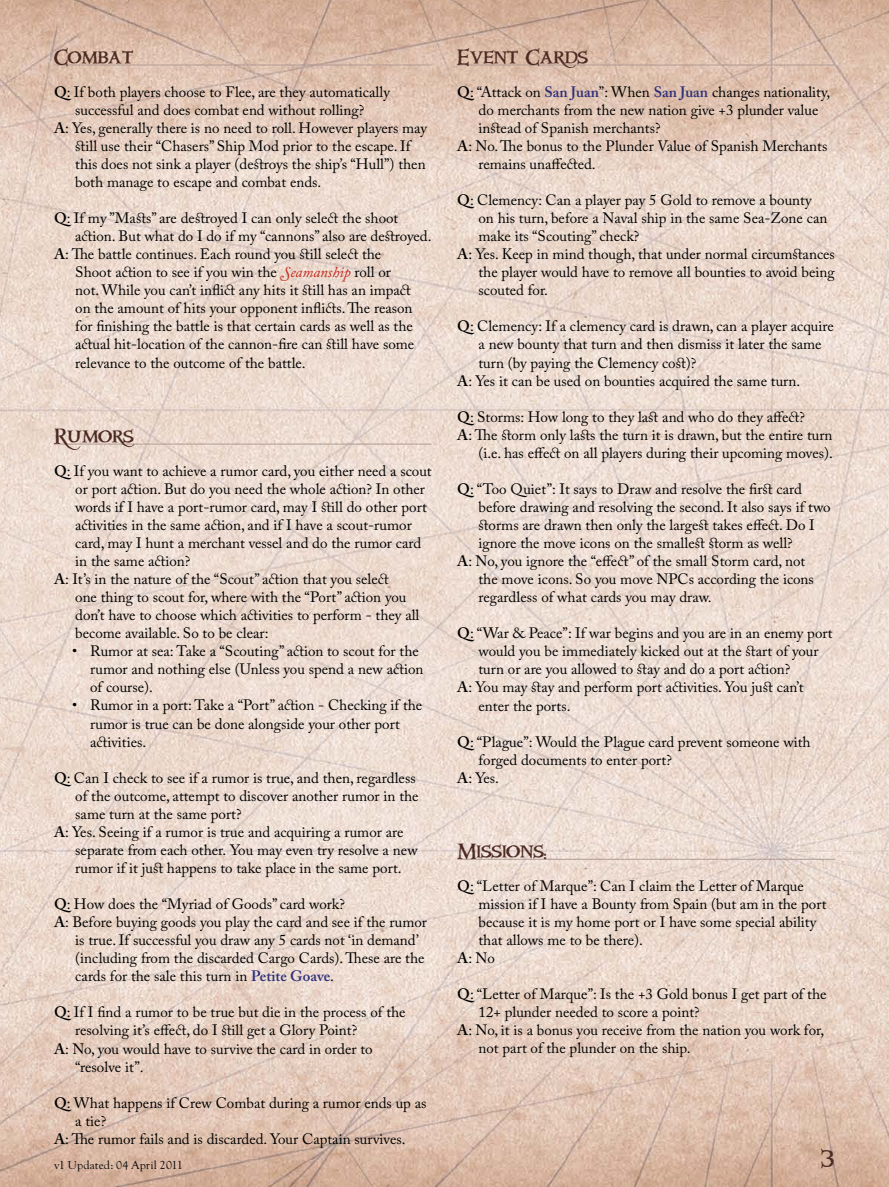
<style>
.page{position:relative;width:889px;height:1187px;background:#fff}
.page>*{position:absolute;margin:0;border:0;box-sizing:border-box;transform-origin:0 0}
.t1{font:21px "Windlass";color:#4c2a22}
.t2{font:19.5px "Windlass";color:#4c2a22}
.t3{font:15px/18px "Adobe Caslon Pro";color:#000}
.t4{font:12px "Goudy Old Sty T";letter-spacing:.015em;color:#000}
.s1{font-weight:600}
.s2{font-weight:600;color:#2d2f79}
.s3{font-style:italic;color:#c1261b}
</style>
<div class="page">
<img style="left:0;top:0;width:889px;height:1186px">
<hr style="left:54px;top:65px;width:378px;height:1px;background:#b19b92">
<hr style="left:54px;top:443px;width:378px;height:1px;background:#b19b92">
<hr style="left:457px;top:65px;width:378px;height:1px;background:#b19b92">
<hr style="left:457px;top:858px;width:378px;height:1px;background:#b19b92">
<h2 class="t2" style="left:457px;top:43px;width:132px">Event Cards</h2>
<p class="t3" style="left:457px;top:82px;width:375px"><span class="s1">Q</span>: “Attack on <span class="s2">San Juan</span>”: When <span class="s2">San Juan</span> changes nationality,</p>
<p class="t3" style="left:478px;top:101px;width:341px">do merchants from the new nation give +3 plunder value</p>
<p class="t3" style="left:478px;top:119px;width:183px">instead of Spanish merchants?</p>
<p class="t3" style="left:457px;top:137px;width:372px"><span class="s1">A</span>: No. The bonus to the Plunder Value of Spanish Merchants</p>
<p class="t3" style="left:478px;top:155px;width:119px">remains unaffected.</p>
<p class="t3" style="left:457px;top:191px;width:356px"><span class="s1">Q</span>: Clemency: Can a player pay 5 Gold to remove a bounty</p>
<p class="t3" style="left:478px;top:209px;width:350px">on his turn, before a Naval ship in the same Sea-Zone can</p>
<p class="t3" style="left:478px;top:227px;width:162px">make its “Scouting” check?</p>
<p class="t3" style="left:457px;top:245px;width:379px"><span class="s1">A</span>: Yes. Keep in mind though, that under normal circumstances</p>
<p class="t3" style="left:478px;top:263px;width:358px">the player would have to remove all bounties to avoid being</p>
<p class="t3" style="left:478px;top:281px;width:71px">scouted for.</p>
<p class="t3" style="left:457px;top:317px;width:378px"><span class="s1">Q</span>: Clemency: If a clemency card is drawn, can a player acquire</p>
<p class="t3" style="left:478px;top:335px;width:345px">a new bounty that turn and then dismiss it later the same</p>
<p class="t3" style="left:478px;top:353px;width:219px">turn (by paying the Clemency cost)?</p>
<p class="t3" style="left:457px;top:371px;width:344px"><span class="s1">A</span>: Yes it can be used on bounties acquired the same turn.</p>
<p class="t3" style="left:457px;top:407px;width:349px"><span class="s1">Q</span>: Storms: How long to they last and who do they affect?</p>
<p class="t3" style="left:457px;top:425px;width:377px"><span class="s1">A</span>: The storm only lasts the turn it is drawn, but the entire turn</p>
<p class="t3" style="left:478px;top:443px;width:356px">(i.e. has effect on all players during their upcoming moves).</p>
<p class="t3" style="left:457px;top:479px;width:346px"><span class="s1">Q</span>: “Too Quiet”: It says to Draw and resolve the first card</p>
<p class="t3" style="left:478px;top:497px;width:354px">before drawing and resolving the second. It also says if two</p>
<p class="t3" style="left:478px;top:515px;width:338px">storms are drawn then only the largest takes effect. Do I</p>
<p class="t3" style="left:478px;top:534px;width:316px">ignore the move icons on the smallest storm as well?</p>
<p class="t3" style="left:457px;top:552px;width:349px"><span class="s1">A</span>: No, you ignore the “effect” of the small Storm card, not</p>
<p class="t3" style="left:478px;top:570px;width:337px">the move icons. So you move NPCs according the icons</p>
<p class="t3" style="left:478px;top:588px;width:235px">regardless of what cards you may draw.</p>
<p class="t3" style="left:457px;top:624px;width:377px"><span class="s1">Q</span>: “War &amp; Peace”: If war begins and you are in an enemy port</p>
<p class="t3" style="left:478px;top:642px;width:341px">would you be immediately kicked out at the start of your</p>
<p class="t3" style="left:478px;top:660px;width:313px">turn or are you allowed to stay and do a port action?</p>
<p class="t3" style="left:457px;top:678px;width:348px"><span class="s1">A</span>: You may stay and perform port activities. You just can’t</p>
<p class="t3" style="left:478px;top:696px;width:93px">enter the ports.</p>
<p class="t3" style="left:457px;top:732px;width:355px"><span class="s1">Q</span>: “Plague”: Would the Plague card prevent someone with</p>
<p class="t3" style="left:478px;top:750px;width:195px">forged documents to enter port?</p>
<p class="t3" style="left:457px;top:768px;width:43px"><span class="s1">A</span>: Yes.</p>
<h2 class="t2" style="left:54px;top:43px;width:81px">Combat</h2>
<p class="t3" style="left:54px;top:82px;width:337px"><span class="s1">Q</span>: If both players choose to Flee, are they automatically</p>
<p class="t3" style="left:75px;top:101px;width:291px">successful and does combat end without rolling?</p>
<p class="t3" style="left:54px;top:119px;width:374px"><span class="s1">A</span>: Yes, generally there is no need to roll. However players may</p>
<p class="t3" style="left:75px;top:137px;width:337px">still use their “Chasers” Ship Mod prior to the escape. If</p>
<p class="t3" style="left:75px;top:155px;width:352px">this does not sink a player (destroys the ship’s “Hull”) then</p>
<p class="t3" style="left:75px;top:173px;width:247px">both manage to escape and combat ends.</p>
<p class="t3" style="left:54px;top:209px;width:346px"><span class="s1">Q</span>: If my ”Masts” are destroyed I can only select the shoot</p>
<p class="t3" style="left:75px;top:227px;width:358px">action. But what do I do if my “cannons” also are destroyed.</p>
<p class="t3" style="left:54px;top:245px;width:329px"><span class="s1">A</span>: The battle continues. Each round you still select the</p>
<p class="t3" style="left:75px;top:263px;width:317px">Shoot action to see if you win the <span class="s3">Seamanship</span> roll or</p>
<p class="t3" style="left:75px;top:281px;width:337px">not. While you can’t inflict any hits it still has an impact</p>
<p class="t3" style="left:75px;top:299px;width:339px">on the amount of hits your opponent inflicts. The reason</p>
<p class="t3" style="left:75px;top:317px;width:339px">for finishing the battle is that certain cards as well as the</p>
<p class="t3" style="left:75px;top:335px;width:340px">actual hit-location of the cannon-fire can still have some</p>
<p class="t3" style="left:75px;top:353px;width:232px">relevance to the outcome of the battle.</p>
<h2 class="t2" style="left:54px;top:422px;width:82px">Rumors</h2>
<p class="t3" style="left:54px;top:461px;width:379px"><span class="s1">Q</span>: If you want to achieve a rumor card, you either need a scout</p>
<p class="t3" style="left:75px;top:479px;width:351px">or port action. But do you need the whole action? In other</p>
<p class="t3" style="left:75px;top:497px;width:353px">words if I have a port-rumor card, may I still do other port</p>
<p class="t3" style="left:75px;top:515px;width:338px">activities in the same action, and if I have a scout-rumor</p>
<p class="t3" style="left:75px;top:533px;width:348px">card, may I hunt a merchant vessel and do the rumor card</p>
<p class="t3" style="left:75px;top:552px;width:117px">in the same action?</p>
<p class="t3" style="left:54px;top:570px;width:336px"><span class="s1">A</span>: It’s in the nature of the “Scout” action that you select</p>
<p class="t3" style="left:75px;top:588px;width:333px">one thing to scout for, where with the “Port” action you</p>
<p class="t3" style="left:75px;top:606px;width:346px">don’t have to choose which activities to perform - they all</p>
<p class="t3" style="left:75px;top:624px;width:195px">become available. So to be clear:</p>
<p class="t3" style="left:90px;top:642px;width:335px;text-indent:-18px">• Rumor at sea: Take a “Scouting” action to scout for the rumor and nothing else (Unless you spend a new action of course).</p>
<p class="t3" style="left:90px;top:696px;width:334px;text-indent:-18px">• Rumor in a port: Take a “Port” action - Checking if the rumor is true can be done alongside your other port activities.</p>
<p class="t3" style="left:54px;top:768px;width:363px"><span class="s1">Q</span>: Can I check to see if a rumor is true, and then, regardless</p>
<p class="t3" style="left:75px;top:786px;width:345px">of the outcome, attempt to discover another rumor in the</p>
<p class="t3" style="left:75px;top:804px;width:168px">same turn at the same port?</p>
<p class="t3" style="left:54px;top:822px;width:351px"><span class="s1">A</span>: Yes. Seeing if a rumor is true and acquiring a rumor are</p>
<p class="t3" style="left:75px;top:840px;width:344px">separate from each other. You may even try resolve a new</p>
<p class="t3" style="left:75px;top:858px;width:328px">rumor if it just happens to take place in the same port.</p>
<p class="t3" style="left:54px;top:894px;width:292px"><span class="s1">Q</span>: How does the “Myriad of Goods” card work?</p>
<p class="t3" style="left:54px;top:912px;width:374px"><span class="s1">A</span>: Before buying goods you play the card and see if the rumor</p>
<p class="t3" style="left:75px;top:930px;width:345px">is true. If successful you draw any 5 cards not ‘in demand’</p>
<p class="t3" style="left:75px;top:949px;width:351px">(including from the discarded Cargo Cards). These are the</p>
<p class="t3" style="left:75px;top:967px;width:260px">cards for the sale this turn in <span class="s2">Petite Goave</span>.</p>
<p class="t3" style="left:54px;top:1003px;width:353px"><span class="s1">Q</span>: If I find a rumor to be true but die in the process of the</p>
<p class="t3" style="left:75px;top:1021px;width:283px">resolving it’s effect, do I still get a Glory Point?</p>
<p class="t3" style="left:54px;top:1039px;width:320px"><span class="s1">A</span>: No, you would have to survive the card in order to</p>
<p class="t3" style="left:75px;top:1057px;width:70px">“resolve it”.</p>
<p class="t3" style="left:54px;top:1093px;width:374px"><span class="s1">Q</span>: What happens if Crew Combat during a rumor ends up as</p>
<p class="t3" style="left:75px;top:1111px;width:32px">a tie?</p>
<p class="t3" style="left:54px;top:1129px;width:353px"><span class="s1">A</span>: The rumor fails and is discarded. Your Captain survives.</p>
<h2 class="t2" style="left:457px;top:837px;width:91px">Missions:</h2>
<p class="t3" style="left:457px;top:876px;width:348px"><span class="s1">Q</span>: “Letter of Marque”: Can I claim the Letter of Marque</p>
<p class="t3" style="left:478px;top:894px;width:349px">mission if I have a Bounty from Spain (but am in the port</p>
<p class="t3" style="left:478px;top:912px;width:339px">because it is my home port or I have some special ability</p>
<p class="t3" style="left:478px;top:930px;width:166px">that allows me to be there).</p>
<p class="t3" style="left:457px;top:948px;width:39px"><span class="s1">A</span>: No</p>
<p class="t3" style="left:457px;top:985px;width:371px"><span class="s1">Q</span>: “Letter of Marque”: Is the +3 Gold bonus I get part of the</p>
<p class="t3" style="left:478px;top:1003px;width:223px">12+ plunder needed to score a point?</p>
<p class="t3" style="left:457px;top:1021px;width:368px"><span class="s1">A</span>: No, it is a bonus you receive from the nation you work for,</p>
<p class="t3" style="left:478px;top:1039px;width:214px">not part of the plunder on the ship.</p>
<p class="t4" style="left:54px;top:1158px;width:130px">v1 Updated: 04 April 2011</p>
<h1 class="t1" style="left:821px;top:1144px;width:14px">3</h1>
</div>
